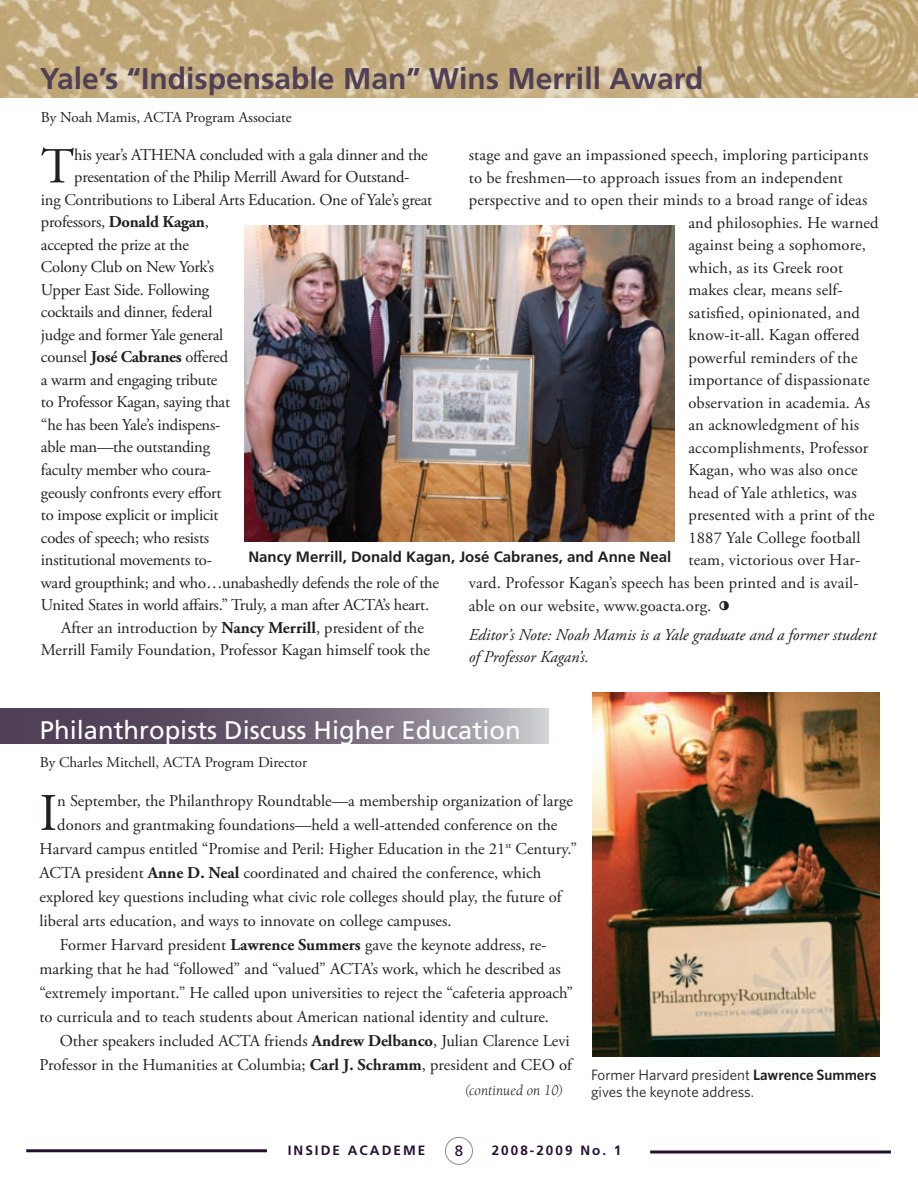
<style>
.page{position:relative;width:918px;height:1189px;background:#fff}
.page>*{position:absolute;margin:0;border:0;box-sizing:border-box;transform-origin:0 0}
.t1{font:52.65px "Adobe Garamond Pro";color:#231f20}
.t2{font:50.4px "Adobe Garamond Pro";color:#231f20}
.t3{font:45px "Castellar";color:#231f20}
.t4{font:700 30px "Frutiger";color:#504057}
.t5{font:25.5px "Frutiger";color:#fff}
.t6{font:16.5px "Adobe Garamond Pro";color:#231f20}
.t7{font:italic 16.5px/22.5px "Adobe Garamond Pro";color:#231f20}
.t8{font:15px "Adobe Garamond Pro";color:#231f20}
.t9{font:15px/16.5px "Whitney";color:#231f20}
.t10{font:700 15px "Frutiger";color:#231f20}
.t11{font:italic 15px "Berkeley";color:#231f20}
.t12{font:15px "Frutiger";color:#270f31}
.t13{font:700 13.5px "Frutiger";letter-spacing:.15em;color:#270f31}
.s1{font-weight:700}
.s2{font-weight:600}
</style>
<div class="page">
<div style="left:445px;top:1137px;width:27px;height:28px;border:1px solid #948796;border-radius:50%"></div>
<hr style="left:650px;top:1150px;width:240px;height:3px;background:#270f31">
<hr style="left:26px;top:1149px;width:241px;height:3px;background:#270f31">
<svg style="left:0;top:709px;width:548px;height:35px;background:#736879"></svg>
<img style="left:0;top:0;width:917px;height:98px">
<img style="left:244px;top:226px;width:430px;height:316px">
<img style="left:592px;top:693px;width:287px;height:364px">
<h3 class="t4" style="left:40px;top:61px;width:664px">Yale’s “Indispensable Man” Wins Merrill Award</h3>
<p class="t8" style="left:41px;top:109px;width:252px">By Noah Mamis, ACTA Program Associate</p>
<h2 class="t2" style="left:41px;top:136px;width:35px">T</h2>
<p class="t6" style="left:74px;top:145px;width:355px">his year’s ATHENA concluded with a gala dinner and the</p>
<p class="t6" style="left:468px;top:145px;width:401px">stage and gave an impassioned speech, imploring participants</p>
<p class="t6" style="left:468px;top:167px;width:375px">to be freshmen—to approach issues from an independent</p>
<p class="t6" style="left:468px;top:190px;width:400px">perspective and to open their minds to a broad range of ideas</p>
<p class="t6" style="left:688px;top:212px;width:192px">and philosophies. He warned</p>
<p class="t6" style="left:688px;top:235px;width:179px">against being a sophomore,</p>
<p class="t6" style="left:688px;top:257px;width:156px">which, as its Greek root</p>
<p class="t6" style="left:688px;top:280px;width:156px">makes clear, means self-</p>
<p class="t6" style="left:688px;top:302px;width:173px">satisfied, opinionated, and</p>
<p class="t6" style="left:688px;top:325px;width:172px">know-it-all. Kagan offered</p>
<p class="t6" style="left:688px;top:347px;width:171px">powerful reminders of the</p>
<p class="t6" style="left:688px;top:370px;width:182px">importance of dispassionate</p>
<p class="t6" style="left:688px;top:392px;width:183px">observation in academia. As</p>
<p class="t6" style="left:688px;top:415px;width:172px">an acknowledgment of his</p>
<p class="t6" style="left:688px;top:437px;width:181px">accomplishments, Professor</p>
<p class="t6" style="left:688px;top:460px;width:171px">Kagan, who was also once</p>
<p class="t6" style="left:688px;top:482px;width:170px">head of Yale athletics, was</p>
<p class="t6" style="left:688px;top:505px;width:188px">presented with a print of the</p>
<p class="t6" style="left:688px;top:527px;width:173px">1887 Yale College football</p>
<p class="t6" style="left:688px;top:550px;width:173px">team, victorious over Har-</p>
<p class="t6" style="left:468px;top:572px;width:391px">vard. Professor Kagan’s speech has been printed and is avail-</p>
<p class="t6" style="left:468px;top:596px;width:244px">able on our website, www.goacta.org.</p>
<h3 class="t3" style="left:715px;top:582px;width:17px">•</h3>
<p class="t7" style="left:468px;top:624px;width:409px">Editor’s Note: Noah Mamis is a Yale graduate and a former student of Professor Kagan’s.</p>
<p class="t6" style="left:74px;top:167px;width:337px">presentation of the Philip Merrill Award for Outstand-</p>
<p class="t6" style="left:41px;top:190px;width:392px">ing Contributions to Liberal Arts Education. One of Yale’s great</p>
<p class="t6" style="left:41px;top:212px;width:169px">professors, <span class="s1">Donald Kagan</span>,</p>
<p class="t6" style="left:41px;top:235px;width:149px">accepted the prize at the</p>
<p class="t6" style="left:41px;top:257px;width:175px">Colony Club on New York’s</p>
<p class="t6" style="left:41px;top:280px;width:170px">Upper East Side. Following</p>
<p class="t6" style="left:41px;top:302px;width:173px">cocktails and dinner, federal</p>
<p class="t6" style="left:41px;top:325px;width:184px">judge and former Yale general</p>
<p class="t6" style="left:41px;top:347px;width:189px">counsel <span class="s1">José Cabranes</span> offered</p>
<p class="t6" style="left:41px;top:370px;width:178px">a warm and engaging tribute</p>
<p class="t6" style="left:41px;top:392px;width:190px">to Professor Kagan, saying that</p>
<p class="t6" style="left:41px;top:415px;width:181px">“he has been Yale’s indispens-</p>
<p class="t6" style="left:41px;top:437px;width:170px">able man—the outstanding</p>
<p class="t6" style="left:41px;top:460px;width:171px">faculty member who coura-</p>
<p class="t6" style="left:41px;top:482px;width:182px">geously confronts every effort</p>
<p class="t6" style="left:41px;top:505px;width:179px">to impose explicit or implicit</p>
<p class="t6" style="left:41px;top:527px;width:170px">codes of speech; who resists</p>
<p class="t6" style="left:41px;top:550px;width:172px">institutional movements to-</p>
<p class="t6" style="left:41px;top:572px;width:399px">ward groupthink; and who…unabashedly defends the role of the</p>
<p class="t6" style="left:41px;top:595px;width:389px">United States in world affairs.” Truly, a man after ACTA’s heart.</p>
<p class="t6" style="left:61px;top:617px;width:364px">After an introduction by <span class="s1">Nancy Merrill</span>, president of the</p>
<p class="t6" style="left:41px;top:640px;width:390px">Merrill Family Foundation, Professor Kagan himself took the</p>
<p class="t10" style="left:248px;top:548px;width:424px">Nancy Merrill, Donald Kagan, José Cabranes, and Anne Neal</p>
<h3 class="t5" style="left:40px;top:715px;width:482px">Philanthropists Discuss Higher Education</h3>
<p class="t8" style="left:40px;top:754px;width:269px">By Charles Mitchell, ACTA Program Director</p>
<h1 class="t1" style="left:39px;top:782px;width:19px">I</h1>
<p class="t6" style="left:57px;top:791px;width:517px">n September, the Philanthropy Roundtable—a membership organization of large</p>
<p class="t6" style="left:57px;top:815px;width:501px">donors and grantmaking foundations—held a well-attended conference on the</p>
<p class="t6" style="left:39px;top:839px;width:539px">Harvard campus entitled “Promise and Peril: Higher Education in the 21<sup>st</sup> Century.”</p>
<p class="t6" style="left:39px;top:863px;width:503px">ACTA president <span class="s1">Anne D. Neal</span> coordinated and chaired the conference, which</p>
<p class="t6" style="left:39px;top:887px;width:523px">explored key questions including what civic role colleges should play, the future of</p>
<p class="t6" style="left:39px;top:911px;width:413px">liberal arts education, and ways to innovate on college campuses.</p>
<p class="t6" style="left:60px;top:935px;width:488px">Former Harvard president <span class="s1">Lawrence Summers</span> gave the keynote address, re-</p>
<p class="t6" style="left:39px;top:959px;width:522px">marking that he had “followed” and “valued” ACTA’s work, which he described as</p>
<p class="t6" style="left:39px;top:983px;width:535px">“extremely important.” He called upon universities to reject the “cafeteria approach”</p>
<p class="t6" style="left:39px;top:1007px;width:511px">to curricula and to teach students about American national identity and culture.</p>
<p class="t6" style="left:60px;top:1031px;width:511px">Other speakers included ACTA friends <span class="s1">Andrew Delbanco</span>, Julian Clarence Levi</p>
<p class="t6" style="left:39px;top:1055px;width:534px">Professor in the Humanities at Columbia; <span class="s1">Carl J. Schramm</span>, president and CEO of</p>
<p class="t11" style="left:464px;top:1082px;width:100px">(continued on 10)</p>
<p class="t9" style="left:591px;top:1066px;width:287px">Former Harvard president <span class="s2">Lawrence Summers </span>gives the keynote address.</p>
<p class="t12" style="left:455px;top:1142px;width:10px">8</p>
<p class="t13" style="left:288px;top:1142px;width:139px">INSIDE ACADEME</p>
<p class="t13" style="left:491px;top:1142px;width:131px">2008-2009 No. 1</p>
</div>
